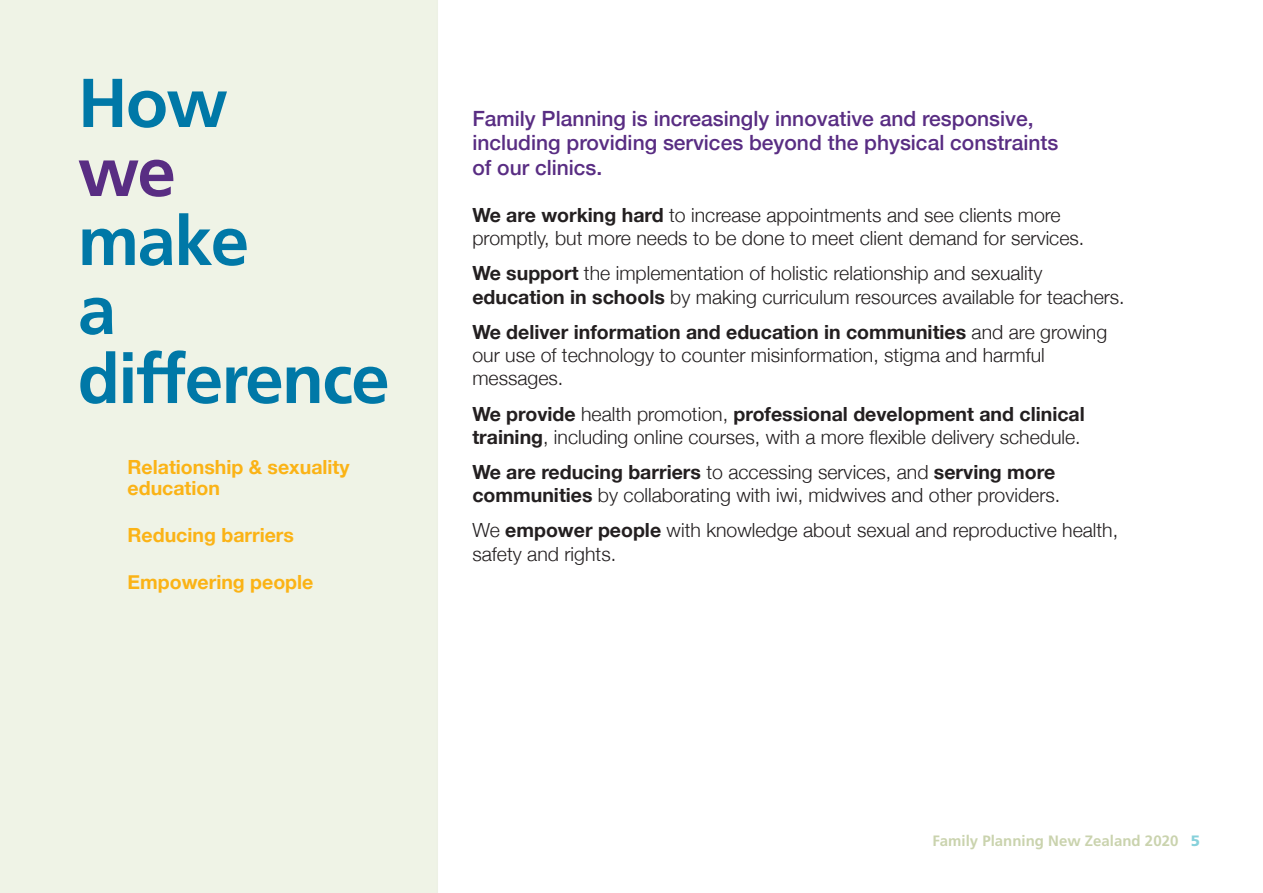
<style>
.page{position:relative;width:1263px;height:893px;background:#fff}
.page>*{position:absolute;margin:0;border:0;box-sizing:border-box;transform-origin:0 0}
.NewMH1-BLUE{font:700 69px/69px "Frutiger";letter-spacing:-.025em;color:#0078a7}
.NewMH1-BLUE-2{font:700 69px "Frutiger";color:#592d83}
.intro{font:500 21px/24.2px "Helvetica Neue";color:#592d83}
.n{font:300 19.5px/23.2px "Helvetica Neue";color:#231f20}
.intro-2{font:300 19.5px/23.2px "Helvetica Neue";color:#231f20}
.n-2{font:700 19.5px/21px "Helvetica Neue";color:#fbb316}
.FP_survey{font:700 15px "Frutiger";color:#cad3ae}
.s1{font-weight:700}
.s2{font-weight:900;color:#87d1db}
</style>
<div class="page">
<div style="left:0;top:0;width:438px;height:893px;background:#eff3e6"></div>
<p class="NewMH1-BLUE" style="left:78px;top:68px;width:151px">How</p>
<p class="NewMH1-BLUE-2" style="left:78px;top:131px;width:99px">we</p>
<p class="NewMH1-BLUE" style="left:78px;top:206px;width:173px">make</p>
<p class="NewMH1-BLUE" style="left:78px;top:275px;width:313px">a difference</p>
<p class="n-2" style="left:128px;top:457px;width:223px">Relationship &amp; sexuality education</p>
<p class="n-2" style="left:128px;top:525px;width:168px">Reducing barriers</p>
<p class="n-2" style="left:128px;top:572px;width:187px">Empowering people</p>
<p class="intro" style="left:472px;top:105px;width:587px">Family Planning is increasingly innovative and responsive, including providing services beyond the physical constraints of our clinics.</p>
<p class="intro-2" style="left:472px;top:202px;width:613px"><span class="s1">We are working hard</span> to increase appointments and see clients more promptly, but more needs to be done to meet client demand for services.</p>
<p class="n" style="left:472px;top:260px;width:654px"><span class="s1">We support</span> the implementation of holistic relationship and sexuality <span class="s1">education in schools</span> by making curriculum resources available for teachers.</p>
<p class="n" style="left:472px;top:319px;width:636px"><span class="s1">We deliver information and education in communities</span> and are growing our use of technology to counter misinformation, stigma and harmful messages.</p>
<p class="n" style="left:472px;top:400px;width:614px"><span class="s1">We provide</span> health promotion, <span class="s1">professional development and clinical training</span>, including online courses, with a more flexible delivery schedule.</p>
<p class="n" style="left:472px;top:459px;width:589px"><span class="s1">We are reducing barriers</span> to accessing services, and <span class="s1">serving more communities</span> by collaborating with iwi, midwives and other providers.</p>
<p class="n" style="left:472px;top:517px;width:647px">We <span class="s1">empower people</span> with knowledge about sexual and reproductive health, safety and rights.</p>
<p class="FP_survey" style="left:932px;top:832px;width:269px">Family Planning New Zealand 2020 <span class="s2">5</span></p>
</div>
